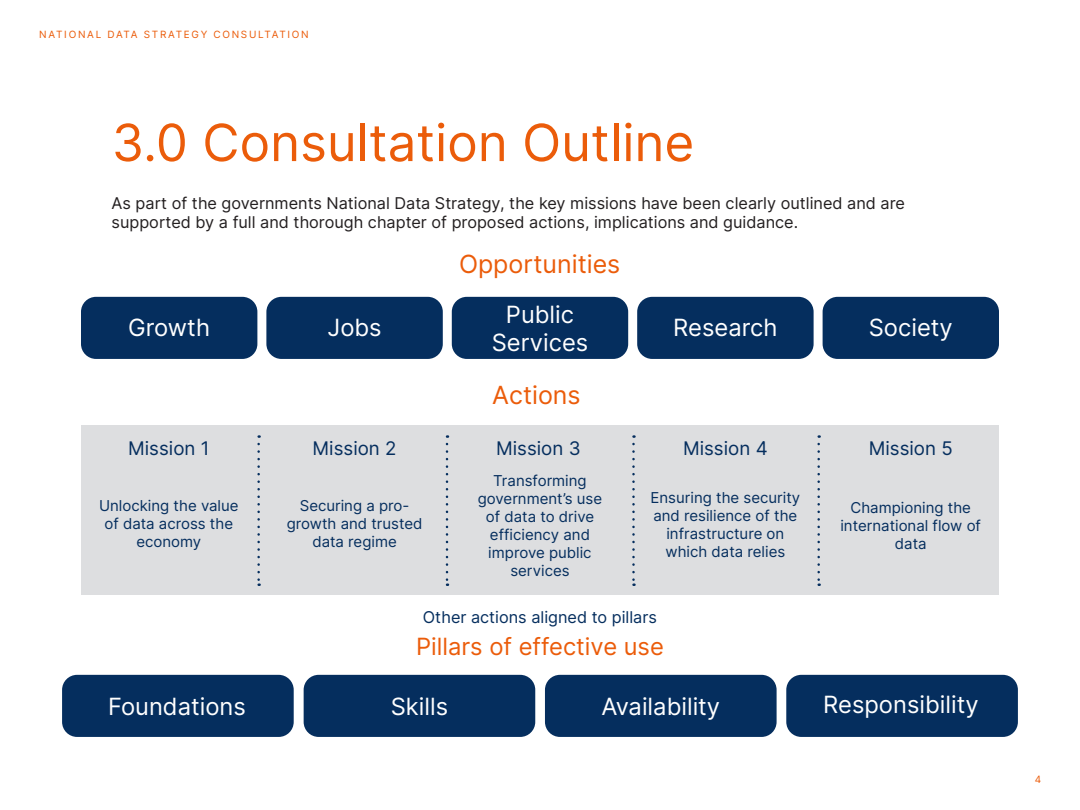
<style>
.page{position:relative;width:1080px;height:810px;background:#fff}
.page>*{position:absolute;margin:0;border:0;box-sizing:border-box;transform-origin:0 0}
.t1{font:51.25px "Inter";color:#eb5c0a}
.t2{font:25px "Inter";color:#eb5c0a}
.t3{font:23.75px/28.5px "Inter";color:#fff;text-align:center}
.t4{font:23.75px "Inter";color:#eb5c0a}
.t5{font:18.75px "Inter";color:#052e5e}
.t6{font:16.25px/19.5px "Inter";color:#231f20}
.t7{font:16.25px "Inter";color:#052e5e}
.t8{font:15px/18px "Inter";color:#052e5e;text-align:center}
.t9{font:10px "Inter";letter-spacing:.17em;color:#eb5c0a}
</style>
<div class="page">
<div style="left:81px;top:297px;width:176px;height:62px;background:#052e5e;border-radius:15px"></div>
<div style="left:266px;top:297px;width:177px;height:62px;background:#052e5e;border-radius:15px"></div>
<div style="left:452px;top:297px;width:176px;height:62px;background:#052e5e;border-radius:15px"></div>
<div style="left:637px;top:297px;width:177px;height:62px;background:#052e5e;border-radius:15px"></div>
<div style="left:823px;top:297px;width:176px;height:62px;background:#052e5e;border-radius:15px"></div>
<div style="left:81px;top:426px;width:918px;height:169px;background:#dddee0"></div>
<svg style="left:257px;top:444px;width:3px;height:142px"></svg>
<svg style="left:446px;top:444px;width:2px;height:142px"></svg>
<svg style="left:632px;top:444px;width:3px;height:142px"></svg>
<svg style="left:817px;top:444px;width:3px;height:142px"></svg>
<div style="left:62px;top:675px;width:232px;height:62px;background:#052e5e;border-radius:15px"></div>
<div style="left:304px;top:675px;width:231px;height:62px;background:#052e5e;border-radius:15px"></div>
<div style="left:545px;top:675px;width:232px;height:62px;background:#052e5e;border-radius:15px"></div>
<div style="left:786px;top:675px;width:232px;height:62px;background:#052e5e;border-radius:15px"></div>
<p class="t9" style="left:39px;top:28px;width:271px">NATIONAL DATA STRATEGY CONSULTATION</p>
<p class="t1" style="left:112px;top:105px;width:584px">3.0 Consultation Outline</p>
<p class="t6" style="left:112px;top:193px;width:795px">As part of the governments National Data Strategy, the key missions have been clearly outlined and are supported by a full and thorough chapter of proposed actions, implications and guidance.</p>
<p class="t2" style="left:459px;top:246px;width:163px">Opportunities</p>
<p class="t3" style="left:128px;top:313px;width:84px">Growth</p>
<p class="t3" style="left:327px;top:313px;width:56px">Jobs</p>
<p class="t3" style="left:492px;top:299px;width:98px">Public<br>Services</p>
<p class="t2" style="left:492px;top:377px;width:90px">Actions</p>
<p class="t3" style="left:673px;top:313px;width:106px">Research</p>
<p class="t3" style="left:869px;top:313px;width:85px">Society</p>
<p class="t5" style="left:128px;top:434px;width:83px">Mission 1</p>
<p class="t5" style="left:313px;top:434px;width:85px">Mission 2</p>
<p class="t5" style="left:496px;top:434px;width:86px">Mission 3</p>
<p class="t5" style="left:683px;top:434px;width:86px">Mission 4</p>
<p class="t5" style="left:869px;top:434px;width:86px">Mission 5</p>
<p class="t8" style="left:99px;top:496px;width:141px">Unlocking the value of data across the economy</p>
<p class="t8" style="left:287px;top:496px;width:137px">Securing a pro&shy;growth and trusted data regime</p>
<p class="t8" style="left:478px;top:471px;width:126px">Transforming government’s use of data to drive efficiency and improve public services</p>
<p class="t8" style="left:651px;top:489px;width:151px">Ensuring the security and resilience of the infrastructure on which data relies</p>
<p class="t8" style="left:840px;top:498px;width:142px">Championing the international flow of data</p>
<p class="t7" style="left:423px;top:606px;width:236px">Other actions aligned to pillars</p>
<p class="t4" style="left:416px;top:629px;width:249px">Pillars of effective use</p>
<p class="t3" style="left:108px;top:692px;width:139px">Foundations</p>
<p class="t3" style="left:391px;top:692px;width:59px">Skills</p>
<p class="t3" style="left:601px;top:692px;width:120px">Availability</p>
<p class="t3" style="left:823px;top:690px;width:157px">Responsibility</p>
<p class="t9" style="left:1035px;top:772px;width:8px">4</p>
</div>
